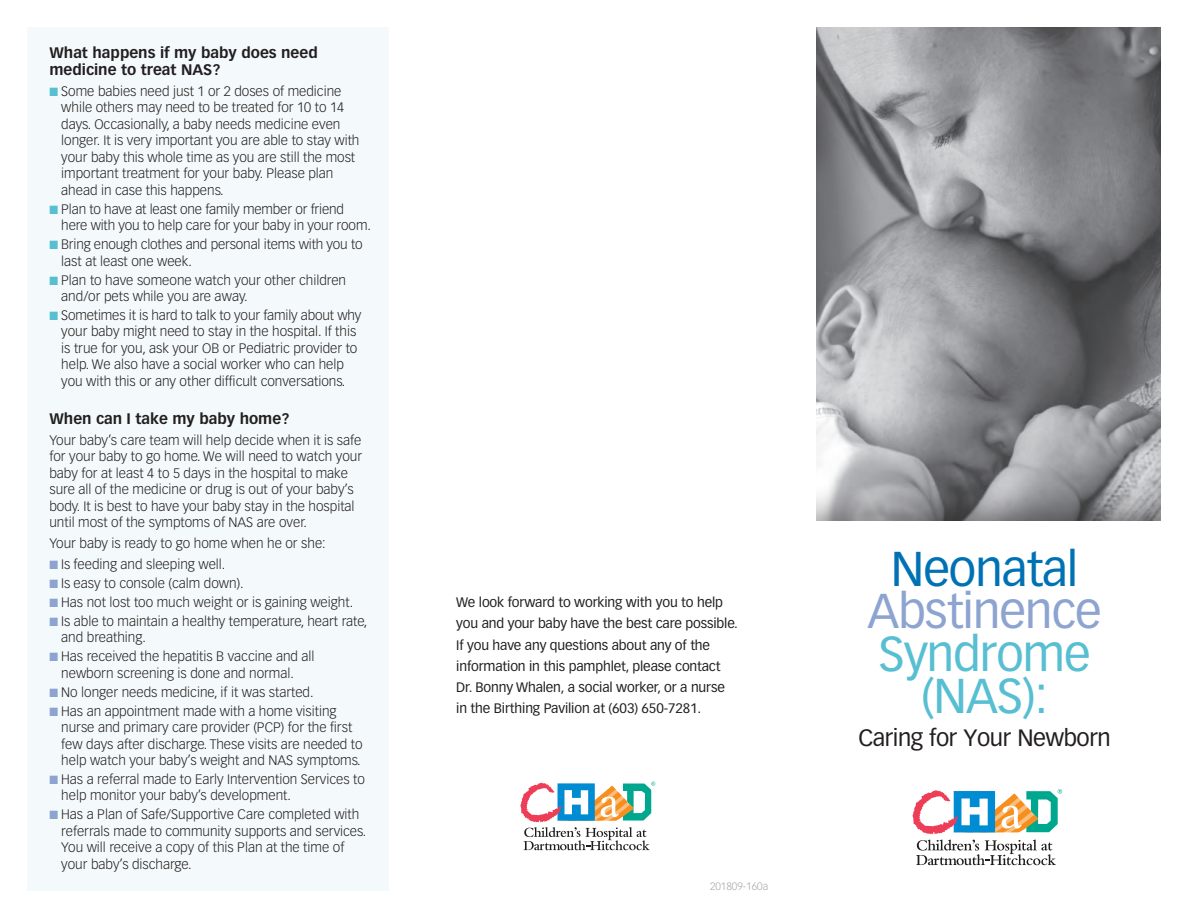
<style>
.page{position:relative;width:1188px;height:918px;background:#fff}
.page>*{position:absolute;margin:0;border:0;box-sizing:border-box;transform-origin:0 0}
.t1{font:48px/42px "Vectora LT Std";letter-spacing:-.02em;color:#58bed2;text-align:center}
.t2{font:48px "Vectora LT Std";letter-spacing:-.02em;color:#8da4d1}
.t3{font:48px "Vectora LT Std";letter-spacing:-.02em;color:#0072b4}
.t4{font:23.25px "Vectora LT Std";letter-spacing:-.02em;color:#231f20}
.t5{font:700 15px/16.5px "Vectora LT Std";color:#231f20}
.t6{font:300 13.5px/16.5px "Vectora LT Std";color:#231f20}
.t7{font:13.5px/21px "Vectora LT Std";letter-spacing:-.01em;color:#231f20}
.t8{font:300 10.5px "Vectora LT Std";color:#a8a9ad}
.s1{color:#58bed2}
.s2{color:#8da4d1}
</style>
<div class="page">
<img style="left:816px;top:27px;width:345px;height:456px">
<div style="left:771px;top:483px;width:417px;height:435px;background:#231f20;opacity:.5"></div>
<div style="left:788px;top:522px;width:400px;height:396px;background:#fff"></div>
<div style="left:1161px;top:0;width:27px;height:918px;background:#fff"></div>
<div style="left:768px;top:0;width:47px;height:918px;background:#fff"></div>
<div style="left:27px;top:27px;width:362px;height:863px;background:#eef7f9"></div>
<svg style="left:912px;top:789px;width:150px;height:76px"></svg>
<svg style="left:520px;top:782px;width:135px;height:68px"></svg>
<p class="t5" style="left:49px;top:45px;width:270px">What happens if my baby does need medicine to treat NAS?</p>
<p class="t6" style="left:61px;top:83px;width:300px;text-indent:-12px"><span class="s1">■</span> Some babies need just 1 or 2 doses of medicine while others may need to be treated for 10 to 14 days. Occasionally, a baby needs medicine even longer. It is very important you are able to stay with your baby this whole time as you are still the most important treatment for your baby. Please plan ahead in case this happens.</p>
<p class="t6" style="left:61px;top:201px;width:311px;text-indent:-12px"><span class="s1">■</span> Plan to have at least one family member or friend here with you to help care for your baby in your room.</p>
<p class="t6" style="left:61px;top:236px;width:303px;text-indent:-12px"><span class="s1">■</span> Bring enough clothes and personal items with you to last at least one week.</p>
<p class="t6" style="left:61px;top:272px;width:286px;text-indent:-12px"><span class="s1">■</span> Plan to have someone watch your other children and/or pets while you are away.</p>
<p class="t6" style="left:49px;top:307px;width:313px;text-align:center"><span class="s1">■</span> Sometimes it is hard to talk to your family about why your baby might need to stay in the hospital. If this<br>is true for you, ask your OB or Pediatric provider to help. We also have a social worker who can help<br>you with this or any other difficult conversations.</p>
<p class="t5" style="left:49px;top:410px;width:241px">When can I take my baby home?</p>
<p class="t6" style="left:49px;top:432px;width:314px">Your baby’s care team will help decide when it is safe for your baby to go home. We will need to watch your baby for at least 4 to 5 days in the hospital to make sure all of the medicine or drug is out of your baby’s body. It is best to have your baby stay in the hospital until most of the symptoms of NAS are over.</p>
<p class="t6" style="left:49px;top:535px;width:278px">Your baby is ready to go home when he or she:</p>
<p class="t6" style="left:49px;top:556px;width:177px"><span class="s2">■</span> Is feeding and sleeping well.</p>
<p class="t6" style="left:49px;top:575px;width:196px"><span class="s2">■</span> Is easy to console (calm down).</p>
<p class="t6" style="left:49px;top:594px;width:305px"><span class="s2">■</span> Has not lost too much weight or is gaining weight.</p>
<p class="t6" style="left:61px;top:613px;width:308px;text-indent:-12px"><span class="s2">■</span> Is able to maintain a healthy temperature, heart rate, and breathing.</p>
<p class="t6" style="left:61px;top:649px;width:255px;text-indent:-12px"><span class="s2">■</span> Has received the hepatitis B vaccine and all newborn screening is done and normal.</p>
<p class="t6" style="left:49px;top:684px;width:266px"><span class="s2">■</span> No longer needs medicine, if it was started.</p>
<p class="t6" style="left:61px;top:703px;width:303px;text-indent:-12px"><span class="s2">■</span> Has an appointment made with a home visiting nurse and primary care provider (PCP) for the first few days after discharge. These visits are needed to help watch your baby’s weight and NAS symptoms.</p>
<p class="t6" style="left:61px;top:771px;width:305px;text-indent:-12px"><span class="s2">■</span> Has a referral made to Early Intervention Services to help monitor your baby’s development.</p>
<p class="t6" style="left:61px;top:807px;width:306px;text-indent:-12px"><span class="s2">■</span> Has a Plan of Safe/Supportive Care completed with referrals made to community supports and services.<br>You will receive a copy of this Plan at the time of your baby’s discharge.</p>
<p class="t7" style="left:456px;top:592px;width:283px">We look forward to working with you to help you and your baby have the best care possible.<br>If you have any questions about any of the information in this pamphlet, please contact Dr. Bonny Whalen, a social worker, or a nurse in the Birthing Pavilion at (603) 650-7281.</p>
<p class="t8" style="left:710px;top:880px;width:60px">201809-160a</p>
<h1 class="t3" style="left:891px;top:541px;width:189px">Neonatal</h1>
<h1 class="t2" style="left:868px;top:583px;width:236px">Abstinence</h1>
<h1 class="t1" style="left:879px;top:634px;width:213px">Syndrome (NAS):</h1>
<h2 class="t4" style="left:858px;top:725px;width:254px">Caring for Your Newborn</h2>
</div>
